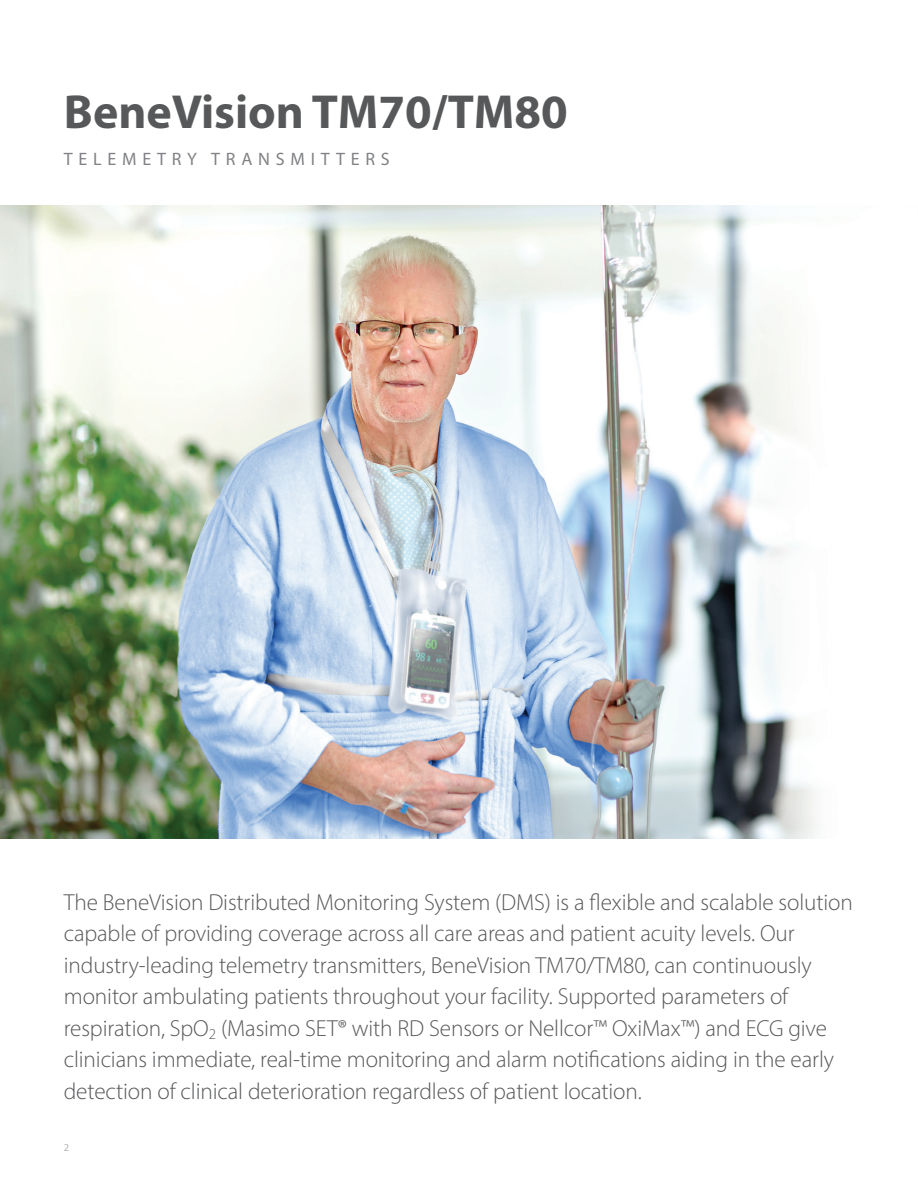
<style>
.page{position:relative;width:918px;height:1188px;background:#fff}
.page>*{position:absolute;margin:0;border:0;box-sizing:border-box;transform-origin:0 0}
.t1{font:700 48px "Myriad Pro";color:#57585a}
.Light_title_smaller{font:300 23.25px/31.5px "Myriad Pro";letter-spacing:-.005em;color:#57585a}
.t2{font:18px "Myriad Pro";letter-spacing:.32em;color:#808285}
.t3{font:10.5px "Myriad Pro";color:#b4b5b8}
</style>
<div class="page">
<img style="left:0;top:206px;width:815px;height:632px">
<p class="t1" style="left:64px;top:80px;width:505px">BeneVision TM70/TM80</p>
<p class="t2" style="left:64px;top:148px;width:327px">TELEMETRY TRANSMITTERS</p>
<p class="Light_title_smaller" style="left:64px;top:886px;width:791px">The BeneVision Distributed Monitoring System (DMS) is a flexible and scalable solution capable of providing coverage across all care areas and patient acuity levels. Our industry-leading telemetry transmitters, BeneVision TM70/TM80, can continuously monitor ambulating patients throughout your facility. Supported parameters of respiration, SpO<sub>2</sub> (Masimo SET® with RD Sensors or Nellcor™ OxiMax™) and ECG give clinicians immediate, real-time monitoring and alarm notifications aiding in the early detection of clinical deterioration regardless of patient location.</p>
<p class="t3" style="left:64px;top:1141px;width:7px">2</p>
</div>
